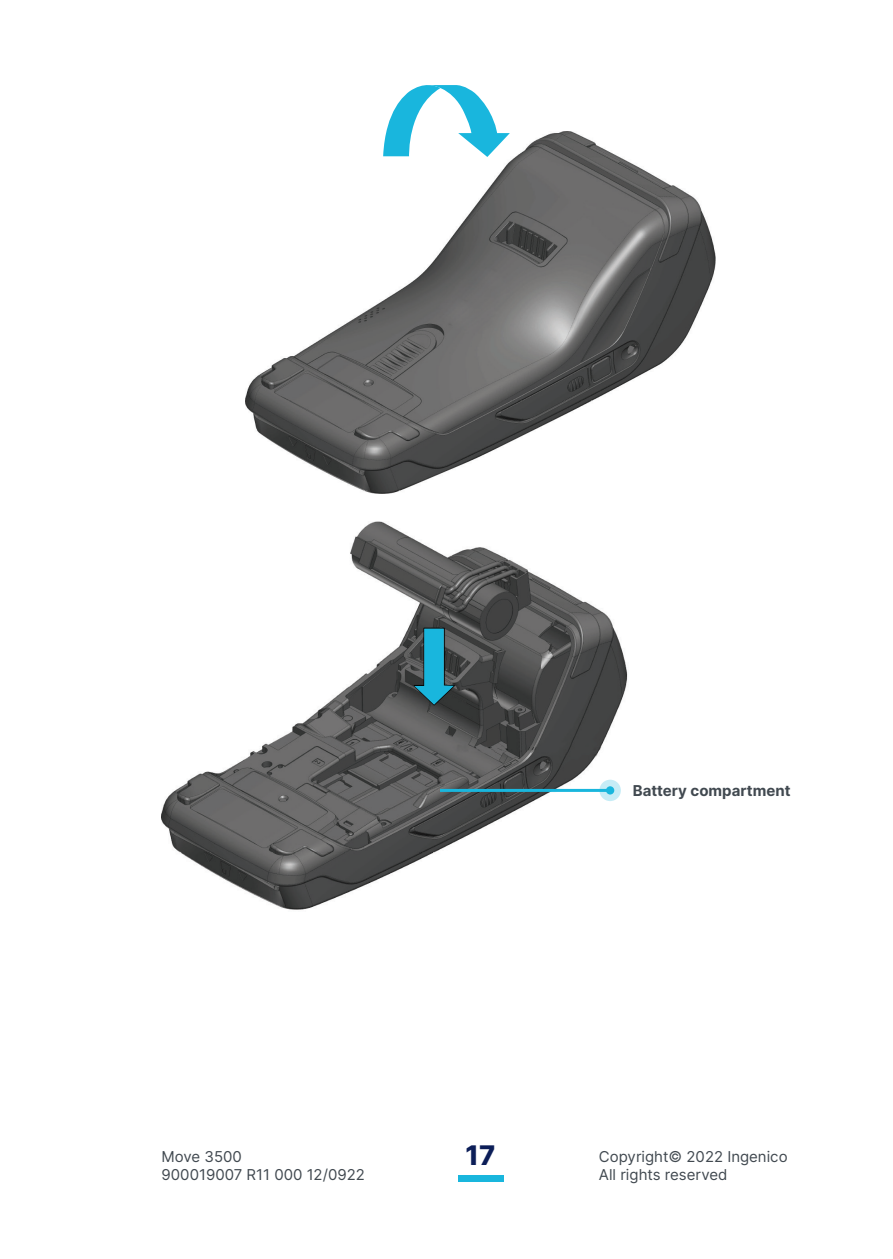
<style>
.page{position:relative;width:893px;height:1259px;background:#fff}
.page>*{position:absolute;margin:0;border:0;box-sizing:border-box;transform-origin:0 0}
.t1{font:800 27px "Inter";color:#0c1e58}
.t2{font:15px/18px "Inter";color:#414950}
.t3{font:700 15px "Inter";color:#414950}
</style>
<div class="page">
<div style="left:458px;top:1175px;width:45px;height:7px;background:#19b6dd"></div>
<img style="left:246px;top:131px;width:469px;height:362px">
<svg style="left:383px;top:85px;width:127px;height:72px"></svg>
<img style="left:162px;top:521px;width:466px;height:389px">
<svg style="left:414px;top:628px;width:40px;height:76px;background:#2d7b8e"></svg>
<hr style="left:440px;top:789px;width:170px;height:3px;background:#19b6dd">
<svg style="left:599px;top:779px;width:22px;height:22px"></svg>
<div style="left:606px;top:786px;width:8px;height:8px;background:#19b6dd;border-radius:50%"></div>
<p class="t3" style="left:633px;top:779px;width:159px">Battery compartment</p>
<h1 class="t1" style="left:466px;top:1135px;width:31px">17</h1>
<p class="t2" style="left:162px;top:1147px;width:205px">Move 3500<br>900019007 R11 000 12/0922</p>
<p class="t2" style="left:599px;top:1147px;width:190px">Copyright© 2022 Ingenico<br>All rights reserved</p>
</div>
